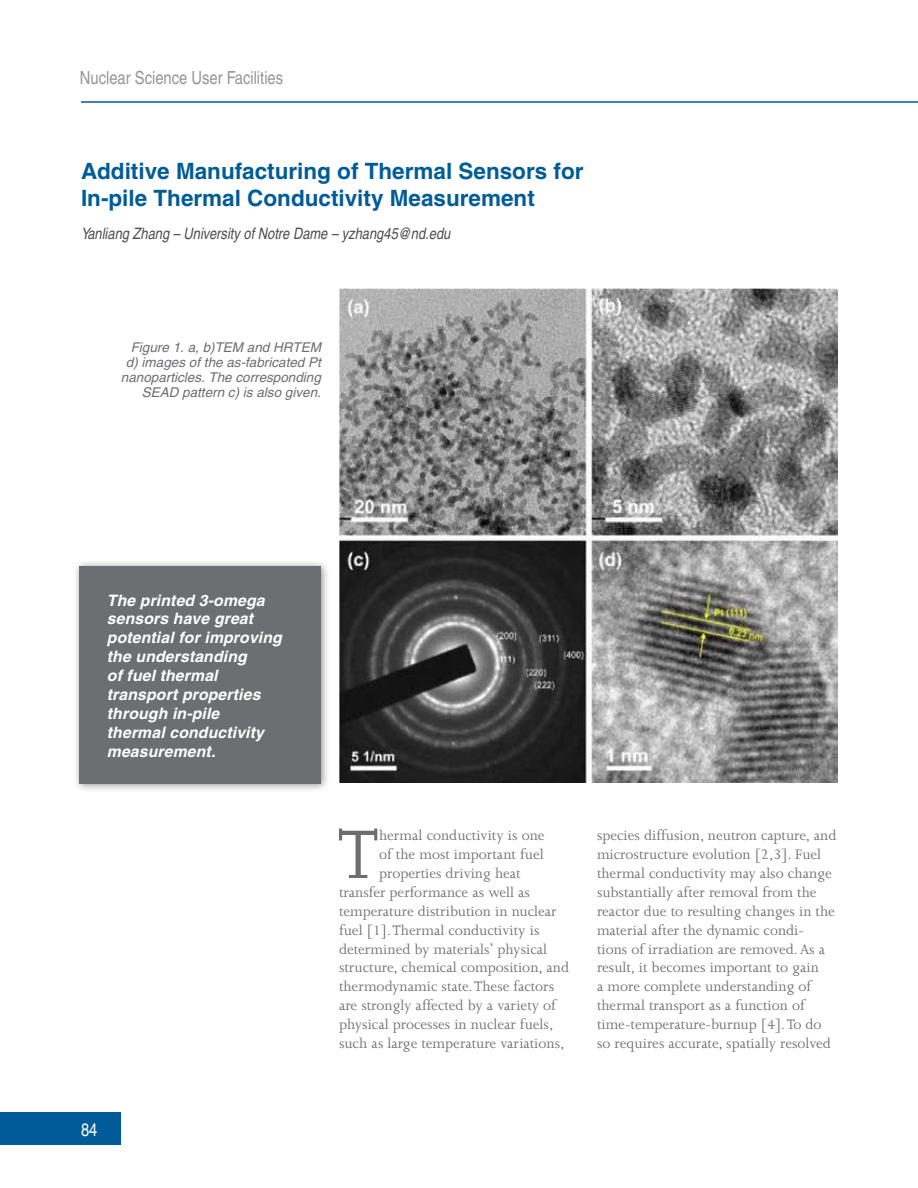
<style>
.page{position:relative;width:918px;height:1188px;background:#fff}
.page>*{position:absolute;margin:0;border:0;box-sizing:border-box;transform-origin:0 0}
.t1{font:78.9px "Joanna";color:#6d6e71}
.t2{font:700 22.5px/27px "Helvetica";color:#005c98}
.t3{font:condensed 18px "Helvetica";color:#939598}
.t4{font:condensed 18px "Helvetica";color:#fff}
.t5{font:15.75px/18.9px "Joanna";color:#6d6e71}
.t6{font:italic 700 15.75px/18.9px "Helvetica";letter-spacing:.01em;color:#fff}
.t7{font:italic condensed 15.75px "Helvetica";color:#4d4d4f}
.t8{font:italic 13.5px/15px "Helvetica";color:#6d6e71;text-align:right}
</style>
<div class="page">
<hr style="left:81px;top:101px;width:837px;height:2px;background:#005c98">
<div style="left:0;top:1112px;width:121px;height:33px;background:#005c98"></div>
<img style="left:339px;top:288px;width:498px;height:494px">
<div style="left:73px;top:559px;width:257px;height:234px;background:#000;opacity:.45"></div>
<div style="left:80px;top:566px;width:241px;height:218px;background:#6d6e71"></div>
<p class="t3" style="left:80px;top:68px;width:205px">Nuclear Science User Facilities</p>
<h2 class="t2" style="left:81px;top:158px;width:504px">Additive Manufacturing of Thermal Sensors for<br>In-pile Thermal Conductivity Measurement</h2>
<p class="t7" style="left:81px;top:224px;width:371px">Yanliang Zhang – University of Notre Dame – yzhang45@nd.edu</p>
<p class="t8" style="left:121px;top:340px;width:202px">Figure 1. a, b)TEM and HRTEM d) images of the as-fabricated Pt nanoparticles. The corresponding<br>SEAD pattern c) is also given.</p>
<p class="t6" style="left:107px;top:590px;width:176px">The printed 3-omega sensors have great potential for improving the understanding<br>of fuel thermal transport properties through in-pile<br>thermal conductivity measurement.</p>
<p class="t4" style="left:81px;top:1119px;width:18px">84</p>
<h1 class="t1" style="left:337px;top:812px;width:43px">T</h1>
<p class="t5" style="left:379px;top:826px;width:167px">hermal conductivity is one</p>
<p class="t5" style="left:379px;top:845px;width:166px">of the most important fuel</p>
<p class="t5" style="left:379px;top:864px;width:143px">properties driving heat</p>
<p class="t5" style="left:339px;top:883px;width:192px">transfer performance as well as</p>
<p class="t5" style="left:339px;top:902px;width:219px">temperature distribution in nuclear</p>
<p class="t5" style="left:339px;top:921px;width:202px">fuel [1]. Thermal conductivity is</p>
<p class="t5" style="left:339px;top:940px;width:210px">determined by materials’ physical</p>
<p class="t5" style="left:339px;top:958px;width:232px">structure, chemical composition, and</p>
<p class="t5" style="left:339px;top:977px;width:217px">thermodynamic state. These factors</p>
<p class="t5" style="left:339px;top:996px;width:219px">are strongly affected by a variety of</p>
<p class="t5" style="left:339px;top:1015px;width:216px">physical processes in nuclear fuels,</p>
<p class="t5" style="left:339px;top:1034px;width:227px">such as large temperature variations,</p>
<p class="t5" style="left:597px;top:826px;width:241px">species diffusion, neutron capture, and microstructure evolution [2,3]. Fuel thermal conductivity may also change substantially after removal from the reactor due to resulting changes in the material after the dynamic condi&shy;tions of irradiation are removed. As a result, it becomes important to gain<br>a more complete understanding of thermal transport as a function of time-temperature-burnup [4]. To do so requires accurate, spatially resolved</p>
</div>
